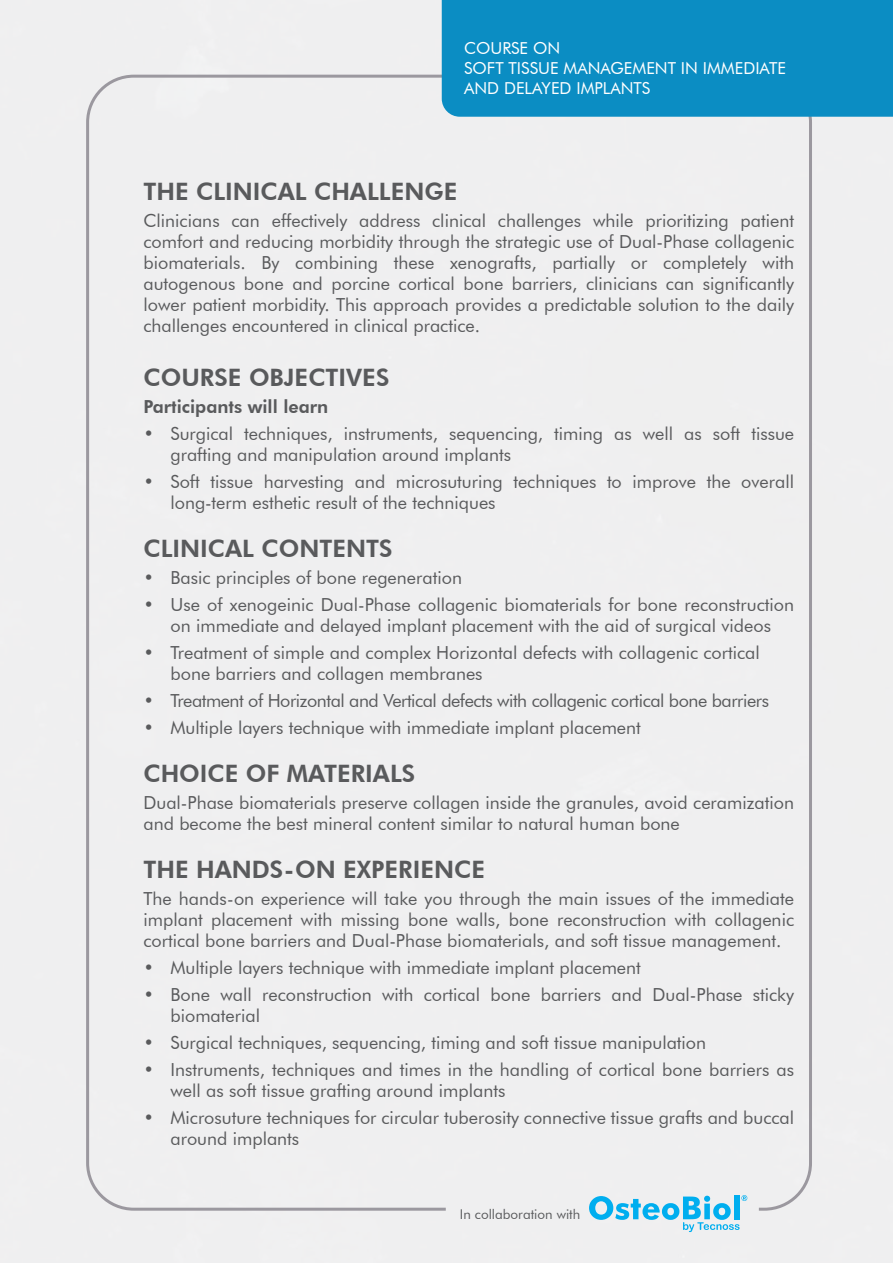
<style>
.page{position:relative;width:893px;height:1263px;background:#fff}
.page>*{position:absolute;margin:0;border:0;box-sizing:border-box;transform-origin:0 0}
.t1{font:800 24px "Futura BT";color:#595a5c}
.t2{font:18px/21px "Futura BT";color:#595a5c}
.t3{font:18px "Futura BT";letter-spacing:-.025em;color:#595a5c}
.t4{font:800 18px "Futura BT";color:#595a5c}
.t5{font:16.5px/19.8px "Futura BT";color:#fff}
.t6{font:13.5px "Futura BT";color:#595a5c}
</style>
<div class="page">
<div style="left:85px;top:73px;width:728px;height:1139px;background:#efeff0"></div>
<div style="left:442px;top:0;width:451px;height:117px;background:#0b8dc3"></div>
<svg style="left:589px;top:1195px;width:158px;height:37px"></svg>
<p class="t5" style="left:464px;top:38px;width:323px">COURSE ON<br>SOFT TISSUE MANAGEMENT IN IMMEDIATE<br>AND DELAYED IMPLANTS</p>
<h1 class="t1" style="left:143px;top:177px;width:315px">THE CLINICAL CHALLENGE</h1>
<p class="t2" style="left:143px;top:210px;width:652px;text-align:justify">Clinicians can effectively address clinical challenges while prioritizing patient comfort and reducing morbidity through the strategic use of Dual-Phase collagenic biomaterials. By combining these xenografts, partially or completely with autogenous bone and porcine cortical bone barriers, clinicians can significantly lower patient morbidity. This approach provides a predictable solution to the daily challenges encountered in clinical practice.</p>
<h1 class="t1" style="left:143px;top:363px;width:247px">COURSE OBJECTIVES</h1>
<p class="t4" style="left:143px;top:396px;width:186px">Participants will learn</p>
<p class="t2" style="left:170px;top:423px;width:625px;text-indent:-27px">• Surgical techniques, instruments, sequencing, timing as well as soft tissue grafting and manipulation around implants</p>
<p class="t2" style="left:170px;top:471px;width:625px;text-indent:-27px">• Soft tissue harvesting and microsuturing techniques to improve the overall long-term esthetic result of the techniques</p>
<h1 class="t1" style="left:143px;top:534px;width:251px">CLINICAL CONTENTS</h1>
<p class="t2" style="left:143px;top:567px;width:320px">• Basic principles of bone regeneration</p>
<p class="t2" style="left:143px;top:594px;width:652px;text-align:center">• Use of xenogeinic Dual-Phase collagenic biomaterials for bone reconstruction on immediate and delayed implant placement with the aid of surgical videos</p>
<p class="t2" style="left:170px;top:642px;width:591px;text-indent:-27px">• Treatment of simple and complex Horizontal defects with collagenic cortical bone barriers and collagen membranes</p>
<p class="t3" style="left:143px;top:690px;width:627px">• Treatment of Horizontal and Vertical defects with collagenic cortical bone barriers</p>
<p class="t2" style="left:143px;top:717px;width:499px">• Multiple layers technique with immediate implant placement</p>
<h1 class="t1" style="left:143px;top:759px;width:273px">CHOICE OF MATERIALS</h1>
<p class="t2" style="left:143px;top:792px;width:652px">Dual-Phase biomaterials preserve collagen inside the granules, avoid ceramization and become the best mineral content similar to natural human bone</p>
<h1 class="t1" style="left:143px;top:855px;width:343px">THE HANDS-ON EXPERIENCE</h1>
<p class="t2" style="left:143px;top:888px;width:652px;text-align:justify">The hands-on experience will take you through the main issues of the immediate implant placement with missing bone walls, bone reconstruction with collagenic cortical bone barriers and Dual-Phase biomaterials, and soft tissue management.</p>
<p class="t2" style="left:143px;top:957px;width:499px">• Multiple layers technique with immediate implant placement</p>
<p class="t2" style="left:170px;top:984px;width:625px;text-indent:-27px">• Bone wall reconstruction with cortical bone barriers and Dual-Phase sticky biomaterial</p>
<p class="t2" style="left:143px;top:1032px;width:564px">• Surgical techniques, sequencing, timing and soft tissue manipulation</p>
<p class="t2" style="left:170px;top:1059px;width:625px;text-indent:-27px">• Instruments, techniques and times in the handling of cortical bone barriers as well as soft tissue grafting around implants</p>
<p class="t2" style="left:170px;top:1107px;width:625px;text-indent:-27px">• Microsuture techniques for circular tuberosity connective tissue grafts and buccal around implants</p>
<p class="t6" style="left:460px;top:1206px;width:122px">In collaboration with</p>
</div>
